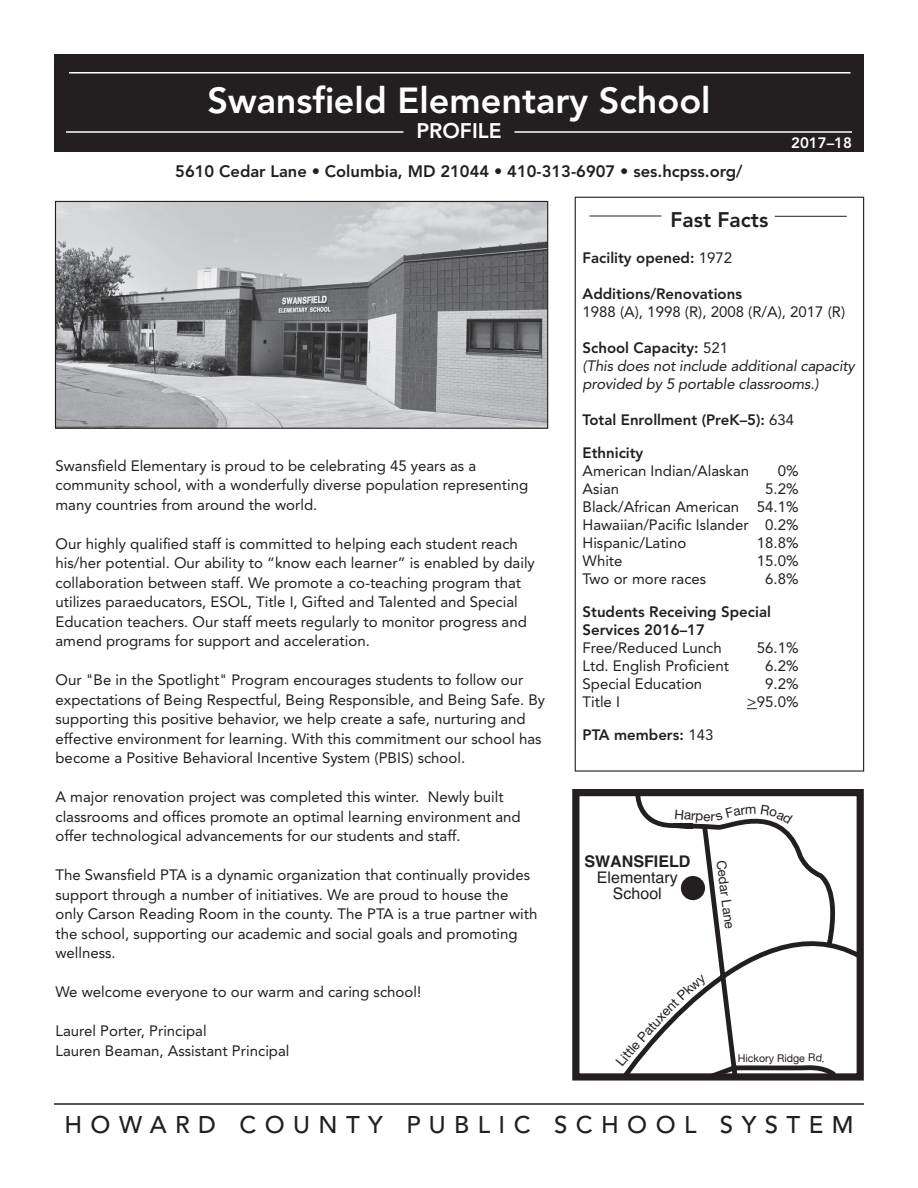
<style>
.page{position:relative;width:918px;height:1188px;background:#fff}
.page>*{position:absolute;margin:0;border:0;box-sizing:border-box;transform-origin:0 0}
.t1{font:800 36px "Avenir LT Std";color:#fff}
.t2{font:500 24px "Avenir LT Std";letter-spacing:.35em;color:#231f20}
.t3{font:800 21px "Avenir LT Std";color:#231f20}
.t4{font:800 21px "Avenir LT Std";color:#fff}
.t5{font:800 16.5px "Avenir LT Std";color:#231f20}
.t6{font:16.05px/15.8px "Helvetica";color:#231f20;text-align:center}
.t7{font:15px/19.5px "Avenir LT Std";color:#231f20}
.t8{font:800 15px/18px "Avenir LT Std";color:#231f20}
.t9{font:italic 15px/18px "Avenir LT Std";letter-spacing:-.01em;color:#231f20}
.t10{font:800 15px "Avenir LT Std";color:#fff}
.t11{font:13.35px "Helvetica Neue";color:#231f20}
.t12{font:10.65px "Helvetica Neue";color:#231f20}
.s1{font-weight:400}
.s2{font-weight:700}
</style>
<div class="page">
<div style="left:54px;top:54px;width:810px;height:98px;background:#231f20"></div>
<hr style="left:66px;top:131px;width:338px;height:2px;background:#fff">
<hr style="left:514px;top:131px;width:338px;height:2px;background:#fff">
<hr style="left:69px;top:72px;width:781px;height:2px;background:#fff">
<img style="left:57px;top:203px;width:489px;height:224px">
<div style="left:55px;top:201px;width:493px;height:228px;border:1px solid #231f20"></div>
<div style="left:575px;top:197px;width:289px;height:575px;border:1px solid #231f20"></div>
<hr style="left:54px;top:1103px;width:810px;height:2px;background:#231f20">
<hr style="left:590px;top:216px;width:72px;height:1px;background:#231f20">
<hr style="left:775px;top:216px;width:72px;height:1px;background:#231f20">
<div style="left:572px;top:789px;width:292px;height:292px;border:7px solid #231f20"></div>
<svg style="left:620px;top:789px;width:244px;height:292px"></svg>
<svg style="left:620px;top:975px;width:88px;height:91px"></svg>
<svg style="left:675px;top:805px;width:118px;height:19px"></svg>
<svg style="left:816px;top:1054px;width:8px;height:8px"></svg>
<p class="t1" style="left:207px;top:79px;width:505px">Swansfield Elementary School</p>
<p class="t4" style="left:416px;top:119px;width:87px">PROFILE</p>
<p class="t5" style="left:175px;top:161px;width:569px">5610 Cedar Lane • Columbia, MD 21044 • 410-313-6907 • ses.hcpss.org/</p>
<p class="t10" style="left:791px;top:134px;width:62px">2017–18</p>
<p class="t7" style="left:56px;top:456px;width:474px">Swansfield Elementary is proud to be celebrating 45 years as a community school, with a wonderfully diverse population representing many countries from around the world.</p>
<p class="t7" style="left:56px;top:534px;width:481px">Our highly qualified staff is committed to helping each student reach his/her potential. Our ability to “know each learner” is enabled by daily collaboration between staff. We promote a co-teaching program that utilizes paraeducators, ESOL, Title I, Gifted and Talented and Special Education teachers. Our staff meets regularly to monitor progress and amend programs for support and acceleration.</p>
<p class="t7" style="left:56px;top:670px;width:491px">Our "Be in the Spotlight" Program encourages students to follow our expectations of Being Respectful, Being Responsible, and Being Safe. By supporting this positive behavior, we help create a safe, nurturing and effective environment for learning. With this commitment our school has become a Positive Behavioral Incentive System (PBIS) school.</p>
<p class="t7" style="left:56px;top:787px;width:467px">A major renovation project was completed this winter. Newly built classrooms and offices promote an optimal learning environment and offer technological advancements for our students and staff.</p>
<p class="t7" style="left:56px;top:865px;width:483px">The Swansfield PTA is a dynamic organization that continually provides support through a number of initiatives. We are proud to house the only Carson Reading Room in the county. The PTA is a true partner with the school, supporting our academic and social goals and promoting wellness.</p>
<p class="t7" style="left:56px;top:982px;width:367px">We welcome everyone to our warm and caring school!</p>
<p class="t7" style="left:56px;top:1021px;width:153px">Laurel Porter, Principal</p>
<p class="t7" style="left:56px;top:1041px;width:235px">Lauren Beaman, Assistant Principal</p>
<p class="t3" style="left:670px;top:207px;width:99px">Fast Facts</p>
<p class="t8" style="left:583px;top:249px;width:151px">Facility opened: <span class="s1">1972</span></p>
<p class="t8" style="left:583px;top:285px;width:161px">Additions/Renovations</p>
<p class="t7" style="left:583px;top:302px;width:264px">1988 (A), 1998 (R), 2008 (R/A), 2017 (R)</p>
<p class="t8" style="left:583px;top:339px;width:147px">School Capacity: <span class="s1">521</span></p>
<p class="t9" style="left:583px;top:357px;width:274px">(This does not include additional capacity provided by 5 portable classrooms.)</p>
<p class="t8" style="left:583px;top:411px;width:213px">Total Enrollment (PreK–5): <span class="s1">634</span></p>
<p class="t8" style="left:583px;top:444px;width:62px">Ethnicity</p>
<p class="t7" style="left:583px;top:461px;width:168px">American Indian/Alaskan</p>
<p class="t7" style="left:778px;top:461px;width:22px">0%</p>
<p class="t7" style="left:583px;top:479px;width:38px">Asian</p>
<p class="t7" style="left:765px;top:479px;width:35px">5.2%</p>
<p class="t7" style="left:583px;top:497px;width:218px">Black/African American 54.1%</p>
<p class="t7" style="left:583px;top:515px;width:218px">Hawaiian/Pacific Islander 0.2%</p>
<p class="t7" style="left:583px;top:533px;width:105px">Hispanic/Latino</p>
<p class="t7" style="left:757px;top:533px;width:43px">18.8%</p>
<p class="t7" style="left:583px;top:551px;width:42px">White</p>
<p class="t7" style="left:757px;top:551px;width:43px">15.0%</p>
<p class="t7" style="left:583px;top:569px;width:125px">Two or more races</p>
<p class="t7" style="left:765px;top:569px;width:35px">6.8%</p>
<p class="t8" style="left:583px;top:603px;width:190px">Students Receiving Special<br>Services 2016–17</p>
<p class="t7" style="left:583px;top:638px;width:141px">Free/Reduced Lunch</p>
<p class="t7" style="left:757px;top:638px;width:43px">56.1%</p>
<p class="t7" style="left:583px;top:656px;width:148px">Ltd. English Proficient</p>
<p class="t7" style="left:765px;top:656px;width:35px">6.2%</p>
<p class="t7" style="left:583px;top:674px;width:121px">Special Education</p>
<p class="t7" style="left:765px;top:674px;width:35px">9.2%</p>
<p class="t7" style="left:583px;top:692px;width:39px">Title I</p>
<p class="t7" style="left:747px;top:692px;width:53px">&gt;95.0%</p>
<p class="t8" style="left:583px;top:726px;width:132px">PTA members: <span class="s1">143</span></p>
<p class="t6" style="left:585px;top:854px;width:107px"><span class="s2">SWANSFIELD<br></span>Elementary<br>School</p>
<p class="t11" style="left:730px;top:859px;width:71px;rotate:82deg">Cedar Lane</p>
<p class="t12" style="left:738px;top:1050px;width:79px">Hickory Ridge R</p>
<p class="t2" style="left:64px;top:1110px;width:791px">HOWARD COUNTY PUBLIC SCHOOL SYSTEM</p>
</div>
